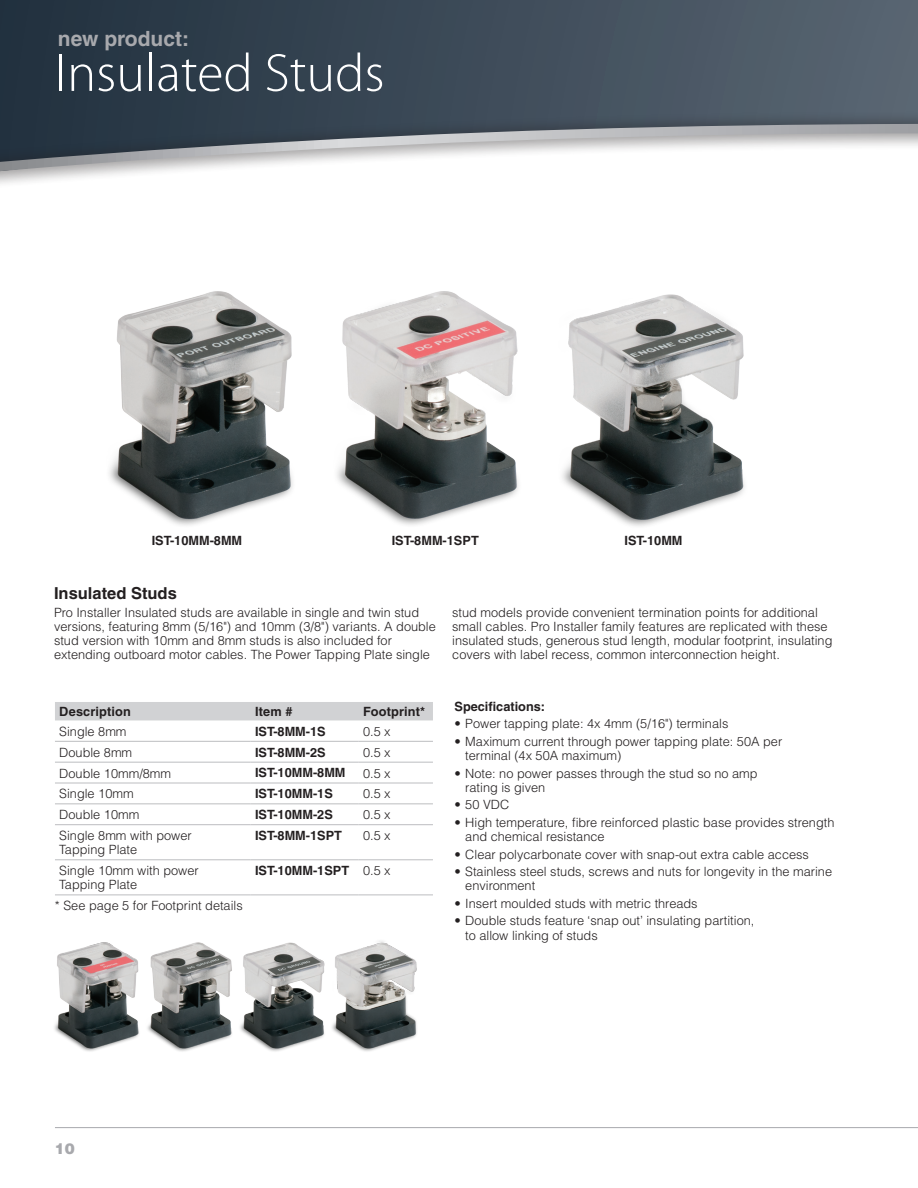
<style>
.page{position:relative;width:918px;height:1188px;background:#fff}
.page>*{position:absolute;margin:0;border:0;box-sizing:border-box;transform-origin:0 0}
.Product_Title{font:300 54px "Myriad Pro";color:#fff}
.t1{font:700 21px "Helvetica";color:#a8a9ad}
.Product_Name_JW{font:700 16.5px "Helvetica";color:#231f20}
.t2{font:900 15px "Helvetica";color:#a8a9ad}
.Body_copy_MZ{font:300 12.75px/14.2px "Helvetica";color:#231f20}
.Table_Body_copy{font:300 12.75px/14.2px "Helvetica";color:#231f20}
.Retail_for_index_M{font:700 12.75px "Helvetica";color:#231f20}
.Table_Header_JW{font:700 12.75px "Helvetica";letter-spacing:.01em;color:#231f20}
.Body_copy_MZ-2{font:700 12.75px "Helvetica";color:#231f20}
</style>
<div class="page">
<hr style="left:55px;top:1127px;width:863px;height:1px;background:#a8a9ad">
<svg style="left:0;top:0;width:918px;height:111px;background:#3c4a58"></svg>
<div style="left:0;top:111px;width:918px;height:108px;background:#231f20;opacity:.75"></div>
<svg style="left:0;top:124px;width:918px;height:47px"></svg>
<img style="left:54px;top:941px;width:363px;height:111px">
<img style="left:109px;top:291px;width:636px;height:235px">
<div style="left:55px;top:702px;width:378px;height:18px;background:#d1d2d4"></div>
<hr style="left:55px;top:741px;width:196px;height:1px;background:#bcbdc0">
<hr style="left:251px;top:741px;width:108px;height:1px;background:#bcbdc0">
<hr style="left:359px;top:741px;width:74px;height:1px;background:#bcbdc0">
<hr style="left:55px;top:762px;width:196px;height:1px;background:#bcbdc0">
<hr style="left:251px;top:762px;width:108px;height:1px;background:#bcbdc0">
<hr style="left:359px;top:762px;width:74px;height:1px;background:#bcbdc0">
<hr style="left:55px;top:783px;width:196px;height:1px;background:#bcbdc0">
<hr style="left:359px;top:783px;width:74px;height:1px;background:#bcbdc0">
<hr style="left:55px;top:803px;width:196px;height:1px;background:#bcbdc0">
<hr style="left:359px;top:803px;width:74px;height:1px;background:#bcbdc0">
<hr style="left:55px;top:824px;width:196px;height:1px;background:#bcbdc0">
<hr style="left:359px;top:824px;width:74px;height:1px;background:#bcbdc0">
<hr style="left:55px;top:859px;width:196px;height:1px;background:#bcbdc0">
<hr style="left:359px;top:859px;width:74px;height:1px;background:#bcbdc0">
<hr style="left:55px;top:895px;width:196px;height:1px;background:#bcbdc0">
<hr style="left:359px;top:895px;width:74px;height:1px;background:#bcbdc0">
<hr style="left:251px;top:783px;width:108px;height:1px;background:#bcbdc0">
<hr style="left:251px;top:803px;width:108px;height:1px;background:#bcbdc0">
<hr style="left:251px;top:824px;width:108px;height:1px;background:#bcbdc0">
<hr style="left:251px;top:859px;width:108px;height:1px;background:#bcbdc0">
<hr style="left:251px;top:895px;width:108px;height:1px;background:#bcbdc0">
<p class="t1" style="left:58px;top:26px;width:133px">new product:</p>
<p class="Product_Title" style="left:55px;top:43px;width:331px">Insulated Studs</p>
<p class="Retail_for_index_M" style="left:152px;top:533px;width:92px">IST-10MM-8MM</p>
<p class="Retail_for_index_M" style="left:392px;top:533px;width:89px">IST-8MM-1SPT</p>
<p class="Retail_for_index_M" style="left:625px;top:533px;width:59px">IST-10MM</p>
<p class="Product_Name_JW" style="left:54px;top:583px;width:124px">Insulated Studs</p>
<p class="Body_copy_MZ" style="left:54px;top:605px;width:383px">Pro Installer Insulated studs are available in single and twin stud versions, featuring 8mm (5/16") and 10mm (3/8") variants. A double stud version with 10mm and 8mm studs is also included for extending outboard motor cables. The Power Tapping Plate single</p>
<p class="Body_copy_MZ" style="left:452px;top:605px;width:382px">stud models provide convenient termination points for additional small cables. Pro Installer family features are replicated with these insulated studs, generous stud length, modular footprint, insulating covers with label recess, common interconnection height.</p>
<p class="Table_Header_JW" style="left:59px;top:704px;width:73px">Description</p>
<p class="Table_Header_JW" style="left:255px;top:704px;width:39px">Item #</p>
<p class="Table_Header_JW" style="left:363px;top:704px;width:64px">Footprint*</p>
<p class="Table_Body_copy" style="left:59px;top:724px;width:69px">Single 8mm</p>
<p class="Retail_for_index_M" style="left:255px;top:723px;width:72px">IST-8MM-1S</p>
<p class="Table_Body_copy" style="left:363px;top:724px;width:29px">0.5 x</p>
<p class="Table_Body_copy" style="left:59px;top:745px;width:74px">Double 8mm</p>
<p class="Retail_for_index_M" style="left:255px;top:744px;width:72px">IST-8MM-2S</p>
<p class="Table_Body_copy" style="left:363px;top:745px;width:29px">0.5 x</p>
<p class="Table_Body_copy" style="left:59px;top:766px;width:113px">Double 10mm/8mm</p>
<p class="Retail_for_index_M" style="left:255px;top:765px;width:92px">IST-10MM-8MM</p>
<p class="Table_Body_copy" style="left:363px;top:766px;width:29px">0.5 x</p>
<p class="Table_Body_copy" style="left:59px;top:786px;width:76px">Single 10mm</p>
<p class="Retail_for_index_M" style="left:255px;top:786px;width:79px">IST-10MM-1S</p>
<p class="Table_Body_copy" style="left:363px;top:786px;width:29px">0.5 x</p>
<p class="Table_Body_copy" style="left:59px;top:807px;width:82px">Double 10mm</p>
<p class="Retail_for_index_M" style="left:255px;top:807px;width:79px">IST-10MM-2S</p>
<p class="Table_Body_copy" style="left:363px;top:807px;width:29px">0.5 x</p>
<p class="Table_Body_copy" style="left:59px;top:828px;width:134px">Single 8mm with power<br>Tapping Plate</p>
<p class="Retail_for_index_M" style="left:255px;top:828px;width:89px">IST-8MM-1SPT</p>
<p class="Table_Body_copy" style="left:363px;top:828px;width:29px">0.5 x</p>
<p class="Table_Body_copy" style="left:59px;top:863px;width:141px">Single 10mm with power<br>Tapping Plate</p>
<p class="Retail_for_index_M" style="left:255px;top:863px;width:96px">IST-10MM-1SPT</p>
<p class="Table_Body_copy" style="left:363px;top:863px;width:29px">0.5 x</p>
<p class="Body_copy_MZ" style="left:55px;top:898px;width:189px">* See page 5 for Footprint details</p>
<p class="Body_copy_MZ-2" style="left:454px;top:699px;width:92px">Specifications:</p>
<p class="Body_copy_MZ" style="left:454px;top:716px;width:275px">• Power tapping plate: 4x 4mm (5/16") terminals</p>
<p class="Body_copy_MZ" style="left:465px;top:734px;width:318px;text-indent:-11px">• Maximum current through power tapping plate: 50A per terminal (4x 50A maximum)</p>
<p class="Body_copy_MZ" style="left:465px;top:766px;width:294px;text-indent:-11px">• Note: no power passes through the stud so no amp rating is given</p>
<p class="Body_copy_MZ" style="left:454px;top:797px;width:56px">• 50 VDC</p>
<p class="Body_copy_MZ" style="left:465px;top:815px;width:371px;text-indent:-11px">• High temperature, fibre reinforced plastic base provides strength and chemical resistance</p>
<p class="Body_copy_MZ" style="left:454px;top:847px;width:356px">• Clear polycarbonate cover with snap-out extra cable access</p>
<p class="Body_copy_MZ" style="left:465px;top:864px;width:368px;text-indent:-11px">• Stainless steel studs, screws and nuts for longevity in the marine environment</p>
<p class="Body_copy_MZ" style="left:454px;top:896px;width:245px">• Insert moulded studs with metric threads</p>
<p class="Body_copy_MZ" style="left:465px;top:913px;width:291px;text-indent:-11px">• Double studs feature ‘snap out’ insulating partition, to allow linking of studs</p>
<p class="t2" style="left:55px;top:1138px;width:22px">10</p>
</div>
